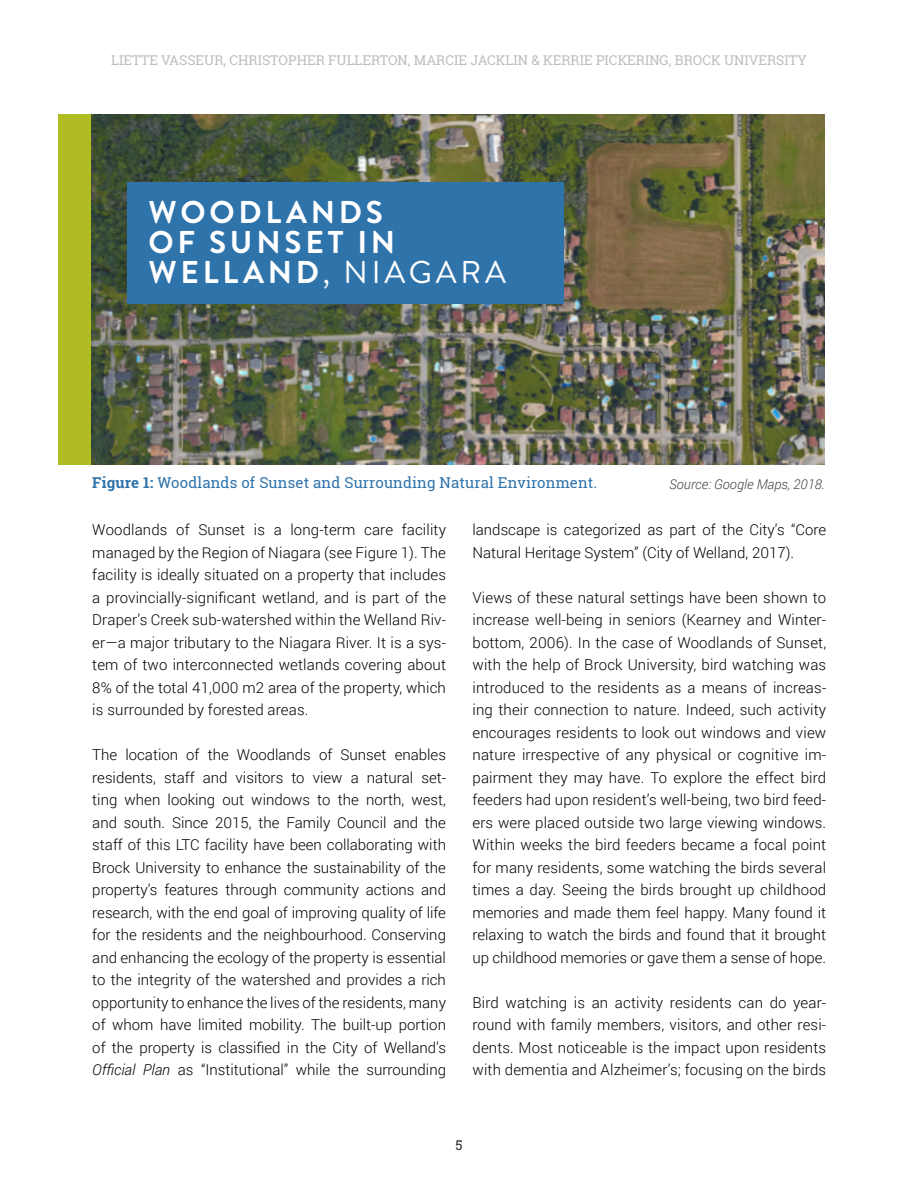
<style>
.page{position:relative;width:918px;height:1188px;background:#fff}
.page>*{position:absolute;margin:0;border:0;box-sizing:border-box;transform-origin:0 0}
.t1{font:700 31.5px/30px "Brandon Grotesque";letter-spacing:.12em;color:#fff}
.t2{font:300 15px/22.5px "Roboto";color:#000;text-align:justify}
.t3{font:15px "Roboto Slab";letter-spacing:.01em;color:#2f73ab}
.t4{font:13.5px "Roboto Slab";color:#bcbec0}
.t5{font:italic 300 13.5px "Roboto";color:#414042}
.t6{font:13.5px "Roboto Slab";color:#292829}
.s1{font-weight:400}
.s2{font-weight:700}
.s3{font-style:italic}
</style>
<div class="page">
<img style="left:91px;top:114px;width:734px;height:351px">
<div style="left:58px;top:114px;width:33px;height:351px;background:#afbc22"></div>
<div style="left:127px;top:183px;width:437px;height:121px;background:#2f73ab"></div>
<p class="t4" style="left:111px;top:51px;width:697px">LIETTE VASSEUR, CHRISTOPHER FULLERTON, MARCIE JACKLIN &amp; KERRIE PICKERING, BROCK UNIVERSITY</p>
<h1 class="t1" style="left:148px;top:198px;width:359px">WOODLANDS<br>OF SUNSET IN<br>WELLAND<span class="s1">, NIAGARA</span></h1>
<p class="t3" style="left:92px;top:472px;width:506px"><span class="s2">Figure 1:</span> Woodlands of Sunset and Surrounding Natural Environment.</p>
<p class="t5" style="left:669px;top:475px;width:157px">Source: Google Maps, 2018.</p>
<p class="t2" style="left:92px;top:518px;width:355px">Woodlands of Sunset is a long-term care facility managed by the Region of Niagara (see Figure 1). The facility is ideally situated on a property that includes a provincially-significant wetland, and is part of the Draper’s Creek sub-watershed within the Welland Riv&shy;er—a major tributary to the Niagara River. It is a sys&shy;tem of two interconnected wetlands covering about 8% of the total 41,000 m2 area of the property, which is surrounded by forested areas.</p>
<p class="t2" style="left:92px;top:743px;width:355px">The location of the Woodlands of Sunset enables residents, staff and visitors to view a natural set&shy;ting when looking out windows to the north, west, and south. Since 2015, the Family Council and the staff of this LTC facility have been collaborating with Brock University to enhance the sustainability of the property’s features through community actions and research, with the end goal of improving quality of life for the residents and the neighbourhood. Conserving and enhancing the ecology of the property is essential to the integrity of the watershed and provides a rich opportunity to enhance the lives of the residents, many of whom have limited mobility. The built-up portion of the property is classified in the City of Welland’s <span class="s3">Official Plan</span> as “Institutional” while the surrounding</p>
<p class="t2" style="left:472px;top:518px;width:355px">landscape is categorized as part of the City’s “Core<br>Natural Heritage System” (City of Welland, 2017).</p>
<p class="t2" style="left:472px;top:586px;width:355px">Views of these natural settings have been shown to increase well-being in seniors (Kearney and Winter&shy;bottom, 2006). In the case of Woodlands of Sunset, with the help of Brock University, bird watching was introduced to the residents as a means of increas&shy;ing their connection to nature. Indeed, such activity encourages residents to look out windows and view nature irrespective of any physical or cognitive im&shy;pairment they may have. To explore the effect bird feeders had upon resident’s well-being, two bird feed&shy;ers were placed outside two large viewing windows.<br>Within weeks the bird feeders became a focal point for many residents, some watching the birds several times a day. Seeing the birds brought up childhood memories and made them feel happy. Many found it relaxing to watch the birds and found that it brought up childhood memories or gave them a sense of hope.</p>
<p class="t2" style="left:472px;top:991px;width:355px">Bird watching is an activity residents can do year&shy;round with family members, visitors, and other resi&shy;dents. Most noticeable is the impact upon residents with dementia and Alzheimer’s; focusing on the birds</p>
<p class="t6" style="left:455px;top:1135px;width:9px">5</p>
</div>
